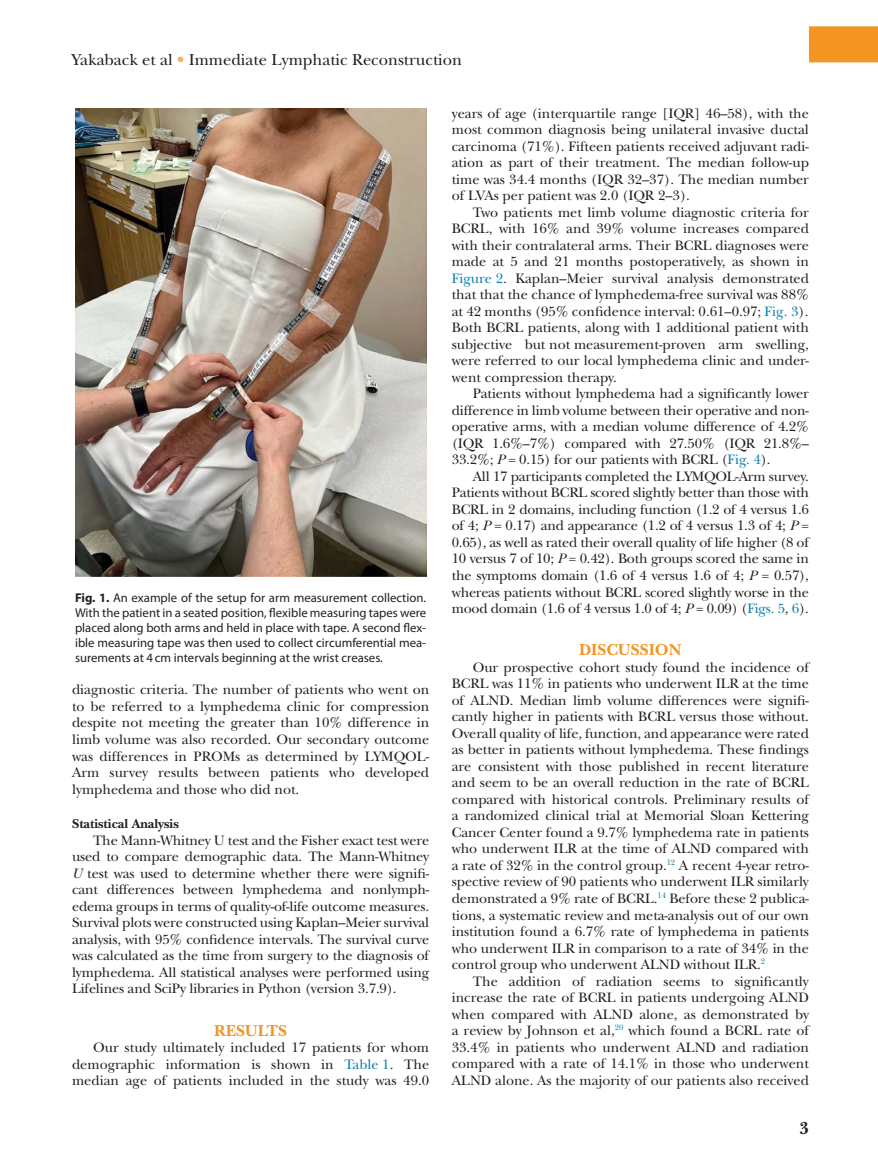
<style>
.page{position:relative;width:878px;height:1175px;background:#fff}
.page>*{position:absolute;margin:0;border:0;box-sizing:border-box;transform-origin:0 0}
.t1{font:700 18px "New Baskerville Std";color:#231f20}
.t2{font:16.5px "New Baskerville Std";color:#231f20}
.t3{font:700 16.5px "New Baskerville Std";color:#f39423}
.t4{font:14.25px/16.5px "New Baskerville Std";color:#231f20;text-align:justify}
.t5{font:700 13.5px "New Baskerville Std";color:#231f20}
.t6{font:12.75px/15px "Myriad Pro";color:#231f20;text-align:justify}
.s1{color:#f7b163}
.s2{font-weight:700}
.s3{font-style:italic}
.s4{color:#0f7eac}
</style>
<div class="page">
<div style="left:808px;top:26px;width:70px;height:36px;background:#f39423"></div>
<img style="left:75px;top:108px;width:351px;height:468px">
<p class="t2" style="left:72px;top:50px;width:391px">Yakaback et al <span class="s1">•</span> Immediate Lymphatic Reconstruction</p>
<p class="t6" style="left:75px;top:590px;width:353px"><span class="s2">Fig. 1.</span> An example of the setup for arm measurement collection.<br>With the patient in a seated position, flexible measuring tapes were placed along both arms and held in place with tape. A second flex&shy;ible measuring tape was then used to collect circumferential mea&shy;surements at 4cm intervals beginning at the wrist creases.</p>
<p class="t4" style="left:72px;top:681px;width:359px">diagnostic criteria. The number of patients who went on to be referred to a lymphedema clinic for compression despite not meeting the greater than 10% difference in limb volume was also recorded. Our secondary outcome was differences in PROMs as determined by LYMQOL-Arm survey results between patients who developed lymphedema and those who did not.</p>
<p class="t5" style="left:72px;top:816px;width:108px">Statistical Analysis</p>
<p class="t4" style="left:72px;top:832px;width:359px;text-indent:21px">The Mann-Whitney U test and the Fisher exact test were used to compare demographic data. The Mann-Whitney <span class="s3">U</span> test was used to determine whether there were signifi&shy;cant differences between lymphedema and nonlymph&shy;edema groups in terms of quality-of-life outcome measures.<br>Survival plots were constructed using Kaplan–Meier survival analysis, with 95% confidence intervals. The survival curve was calculated as the time from surgery to the diagnosis of lymphedema. All statistical analyses were performed using Lifelines and SciPy libraries in Python (version 3.7.9).</p>
<p class="t3" style="left:214px;top:1020px;width:74px">RESULTS</p>
<p class="t4" style="left:72px;top:1039px;width:359px;text-indent:21px">Our study ultimately included 17 patients for whom demographic information is shown in <span class="s4">Table 1</span>. The median age of patients included in the study was 49.0</p>
<p class="t4" style="left:452px;top:105px;width:359px">years of age (interquartile range [IQR] 46–58), with the most common diagnosis being unilateral invasive ductal carcinoma (71%). Fifteen patients received adjuvant radi&shy;ation as part of their treatment. The median follow-up time was 34.4 months (IQR 32–37). The median number of LVAs per patient was 2.0 (IQR 2–3).</p>
<p class="t4" style="left:452px;top:204px;width:359px;text-indent:21px">Two patients met limb volume diagnostic criteria for BCRL, with 16% and 39% volume increases compared with their contralateral arms. Their BCRL diagnoses were made at 5 and 21 months postoperatively, as shown in <span class="s4">Figure 2</span>. Kaplan–Meier survival analysis demonstrated that that the chance of lymphedema-free survival was 88% at 42 months (95% confidence interval: 0.61–0.97; <span class="s4">Fig. 3</span>).<br>Both BCRL patients, along with 1 additional patient with subjective but not measurement-proven arm swelling, were referred to our local lymphedema clinic and under&shy;went compression therapy.</p>
<p class="t4" style="left:452px;top:385px;width:358px;text-indent:21px">Patients without lymphedema had a significantly lower difference in limb volume between their operative and non&shy;operative arms, with a median volume difference of 4.2% (IQR 1.6%–7%) compared with 27.50% (IQR 21.8%– 33.2%; <span class="s3">P</span> = 0.15) for our patients with BCRL (<span class="s4">Fig. 4</span>).</p>
<p class="t4" style="left:452px;top:468px;width:359px;text-indent:21px">All 17 participants completed the LYMQOL-Arm survey.<br>Patients without BCRL scored slightly better than those with BCRL in 2 domains, including function (1.2 of 4 versus 1.6 of 4; <span class="s3">P</span> = 0.17) and appearance (1.2 of 4 versus 1.3 of 4; <span class="s3">P</span> = 0.65), as well as rated their overall quality of life higher (8 of 10 versus 7 of 10; <span class="s3">P</span> = 0.42). Both groups scored the same in the symptoms domain (1.6 of 4 versus 1.6 of 4; <span class="s3">P</span> = 0.57), whereas patients without BCRL scored slightly worse in the mood domain (1.6 of 4 versus 1.0 of 4; <span class="s3">P</span> = 0.09) (<span class="s4">Figs. 5</span>, <span class="s4">6</span>).</p>
<p class="t3" style="left:579px;top:640px;width:104px">DISCUSSION</p>
<p class="t4" style="left:451px;top:659px;width:359px;text-indent:21px">Our prospective cohort study found the incidence of BCRL was 11% in patients who underwent ILR at the time of ALND. Median limb volume differences were signifi&shy;cantly higher in patients with BCRL versus those without.<br>Overall quality of life, function, and appearance were rated as better in patients without lymphedema. These findings are consistent with those published in recent literature and seem to be an overall reduction in the rate of BCRL compared with historical controls. Preliminary results of a randomized clinical trial at Memorial Sloan Kettering Cancer Center found a 9.7% lymphedema rate in patients who underwent ILR at the time of ALND compared with a rate of 32% in the control group.<sup>12</sup> A recent 4-year retro&shy;spective review of 90 patients who underwent ILR similarly demonstrated a 9% rate of BCRL.<sup>14</sup> Before these 2 publica&shy;tions, a systematic review and meta-analysis out of our own institution found a 6.7% rate of lymphedema in patients who underwent ILR in comparison to a rate of 34% in the control group who underwent ALND without ILR.<sup>2</sup></p>
<p class="t4" style="left:451px;top:972px;width:359px;text-indent:21px">The addition of radiation seems to significantly increase the rate of BCRL in patients undergoing ALND when compared with ALND alone, as demonstrated by a review by Johnson et al,<sup>20</sup> which found a BCRL rate of 33.4% in patients who underwent ALND and radiation compared with a rate of 14.1% in those who underwent ALND alone. As the majority of our patients also received</p>
<p class="t1" style="left:799px;top:1118px;width:11px">3</p>
</div>
